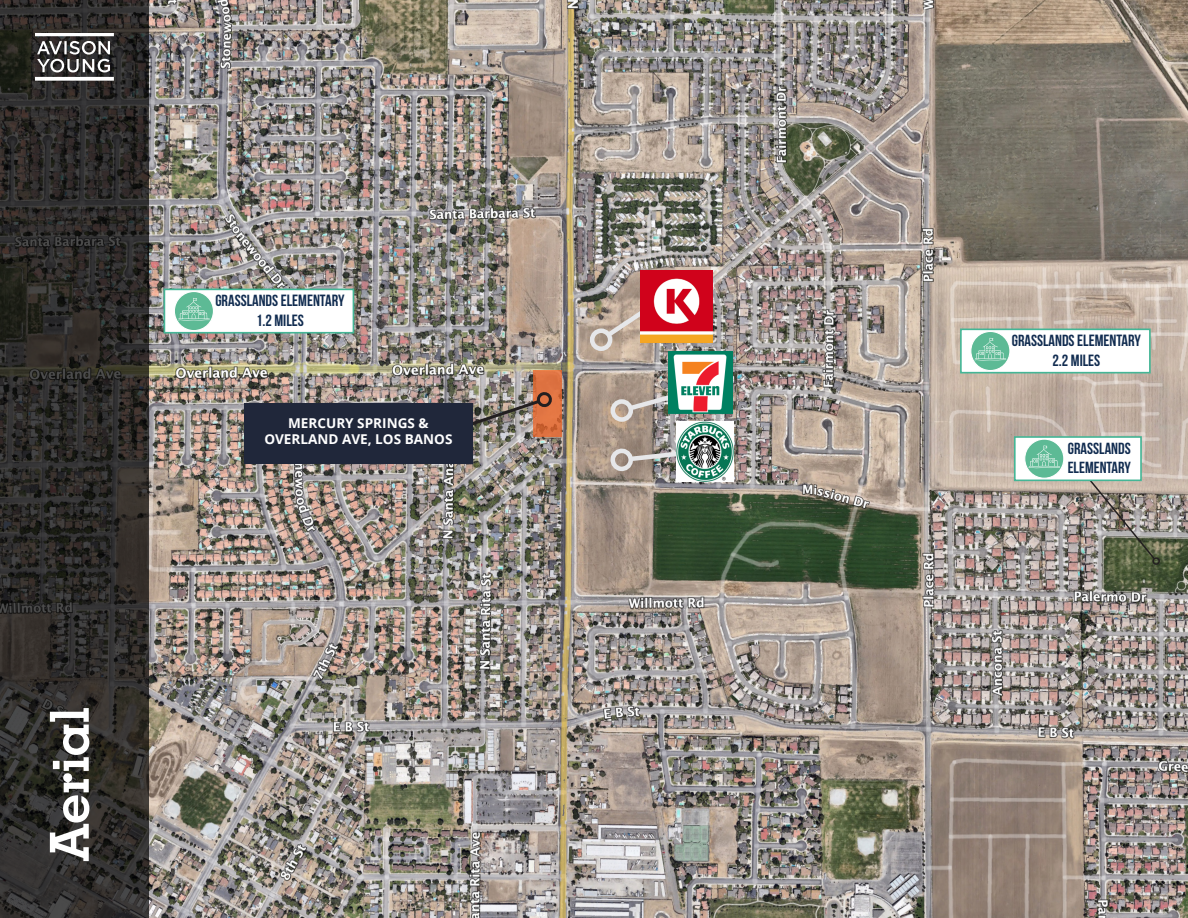
<style>
.page{position:relative;width:1188px;height:918px;background:#fff}
.page>*{position:absolute;margin:0;border:0;box-sizing:border-box;transform-origin:0 0}
.t1{font:700 54px "Geometric Slab 703 BT";color:#fff}
.t2{font:16.2px "Bebas Neue";color:#112c50}
.t3{font:16.05px "Bebas Neue";color:#112c50}
.t4{font:700 13.5px/16.2px "Open Sans";color:#fff;text-align:center}
.s1{font-size:16.2px}
</style>
<div class="page">
<img style="left:148px;top:0;width:1040px;height:918px">
<svg style="left:0;top:0;width:148px;height:918px;background:#2d2b29"></svg>
<svg style="left:625px;top:382px;width:85px;height:32px"></svg>
<div style="left:611px;top:399px;width:22px;height:23px;border:4px solid #e6e7e9;border-radius:50%"></div>
<img style="left:668px;top:351px;width:65px;height:62px">
<svg style="left:607px;top:444px;width:69px;height:30px;background:#a49a93"></svg>
<img style="left:676px;top:422px;width:57px;height:59px">
<svg style="left:602px;top:284px;width:38px;height:57px;background:#b7a699"></svg>
<div style="left:590px;top:328px;width:22px;height:23px;border:4px solid #e6e7e9;border-radius:50%"></div>
<img style="left:640px;top:271px;width:72px;height:72px">
<img style="left:1077px;top:464px;width:79px;height:97px">
<div style="left:1152px;top:557px;width:8px;height:8px;border:2px solid #231f20;border-radius:50%"></div>
<svg style="left:35px;top:33px;width:78px;height:47px"></svg>
<svg style="left:533px;top:371px;width:29px;height:66px"></svg>
<img style="left:391px;top:393px;width:163px;height:60px">
<div style="left:1014px;top:436px;width:128px;height:45px;background:#fff;border:2px solid #44b696"></div>
<svg style="left:1025px;top:439px;width:39px;height:39px"></svg>
<div style="left:1024px;top:439px;width:40px;height:40px;border:1px solid #fff;border-radius:50%"></div>
<svg style="left:1028px;top:445px;width:32px;height:23px"></svg>
<div style="left:164px;top:289px;width:190px;height:45px;background:#fff;border:2px solid #44b696"></div>
<div style="left:174px;top:292px;width:39px;height:39px;background:#5dba95;border-radius:50%"></div>
<div style="left:174px;top:291px;width:40px;height:40px;border:1px solid #fff;border-radius:50%"></div>
<svg style="left:178px;top:298px;width:32px;height:23px"></svg>
<div style="left:960px;top:329px;width:191px;height:44px;background:#fff;border:2px solid #44b696"></div>
<svg style="left:971px;top:331px;width:39px;height:40px"></svg>
<div style="left:970px;top:331px;width:41px;height:40px;border:1px solid #fff;border-radius:50%"></div>
<svg style="left:974px;top:338px;width:32px;height:23px"></svg>
<div style="left:244px;top:404px;width:229px;height:60px;background:#20273a"></div>
<p class="t1" style="left:37px;top:861px;width:155px;rotate:-90deg">Aerial</p>
<p class="t3" style="left:215px;top:292px;width:131px">GRASSLANDS <span class="s1">ELEMENTARY</span></p>
<p class="t2" style="left:256px;top:312px;width:49px">1.2 MILES</p>
<p class="t4" style="left:264px;top:415px;width:190px">MERCURY SPRINGS &amp;<br>OVERLAND AVE, LOS BANOS</p>
<p class="t3" style="left:1012px;top:332px;width:131px">GRASSLANDS <span class="s1">ELEMENTARY</span></p>
<p class="t2" style="left:1052px;top:351px;width:49px">2.2 MILES</p>
<p class="t3" style="left:1068px;top:440px;width:64px">GRASSLANDS</p>
<p class="t3" style="left:1068px;top:459px;width:65px">ELEMENTARY</p>
</div>
